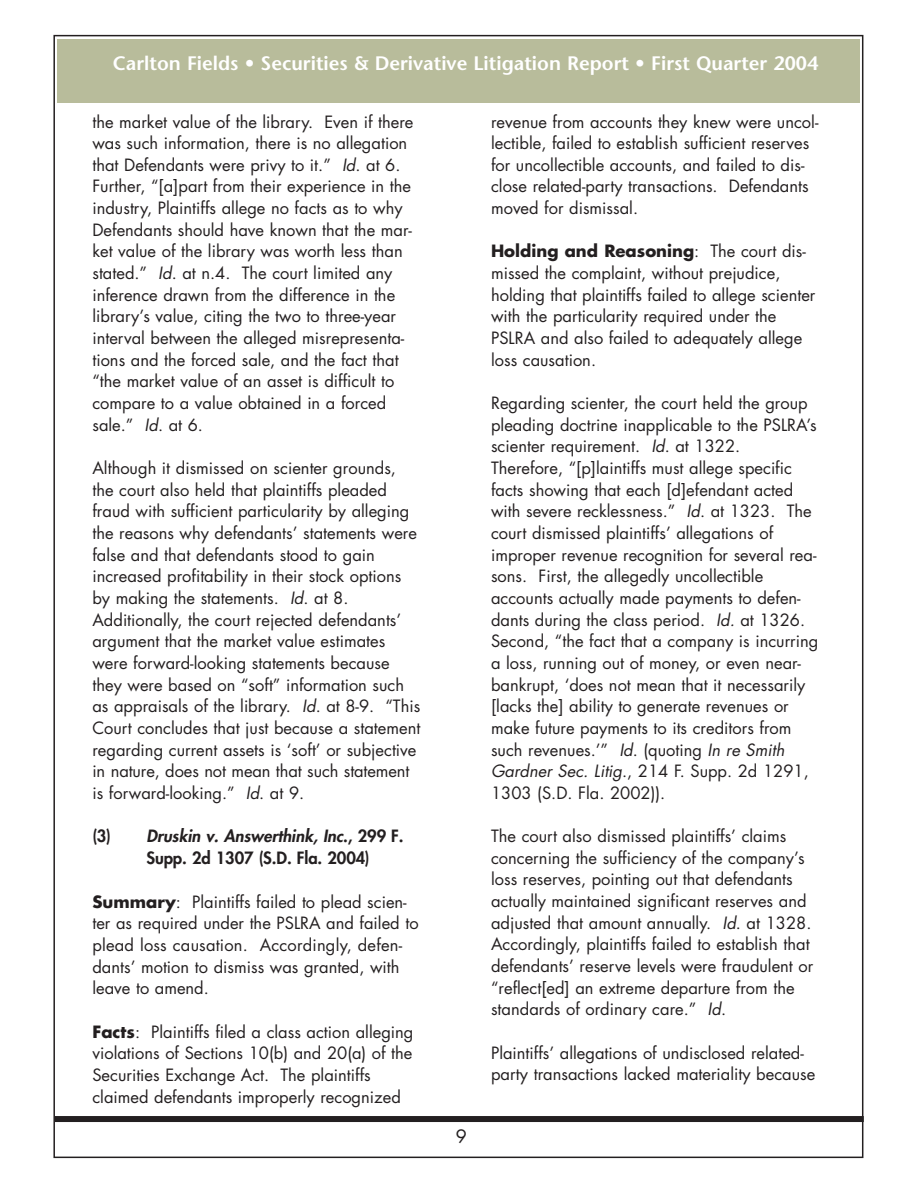
<style>
.page{position:relative;width:918px;height:1188px;background:#fff}
.page>*{position:absolute;margin:0;border:0;box-sizing:border-box;transform-origin:0 0}
.t1{font:600 19.5px "Stone Sans";color:#fff}
.t2{font:18px "Futura";color:#231f20}
.t3{font:16.5px/21.6px "Futura";color:#231f20}
.t4{font:800 16.5px/21.9px "Futura";letter-spacing:-.005em;color:#231f20}
.s1{font-style:italic}
.s2{font-weight:700}
</style>
<div class="page">
<div style="left:55px;top:1116px;width:809px;height:6px;background:#231f20"></div>
<div style="left:57px;top:39px;width:802px;height:63px;background:#b8bc9b"></div>
<p class="t1" style="left:113px;top:55px;width:707px">Carlton Fields • Securities &amp; Derivative Litigation Report • First Quarter 2004</p>
<p class="t3" style="left:92px;top:112px;width:323px">the market value of the library. Even if there was such information, there is no allegation that Defendants were privy to it.” <span class="s1">Id</span>. at 6.<br>Further, “[a]part from their experience in the industry, Plaintiffs allege no facts as to why Defendants should have known that the mar&shy;ket value of the library was worth less than stated.” <span class="s1">Id</span>. at n.4. The court limited any inference drawn from the difference in the library’s value, citing the two to three-year interval between the alleged misrepresenta&shy;tions and the forced sale, and the fact that “the market value of an asset is difficult to compare to a value obtained in a forced sale.” <span class="s1">Id</span>. at 6.</p>
<p class="t3" style="left:92px;top:459px;width:329px">Although it dismissed on scienter grounds, the court also held that plaintiffs pleaded fraud with sufficient particularity by alleging the reasons why defendants’ statements were false and that defendants stood to gain increased profitability in their stock options by making the statements. <span class="s1">Id</span>. at 8.<br>Additionally, the court rejected defendants’ argument that the market value estimates were forward-looking statements because they were based on “soft” information such as appraisals of the library. <span class="s1">Id</span>. at 8-9. “This Court concludes that just because a statement regarding current assets is ‘soft’ or subjective in nature, does not mean that such statement is forward-looking.” <span class="s1">Id</span>. at 9.</p>
<p class="t4" style="left:146px;top:827px;width:259px;text-indent:-54px">(3) <span class="s1">Druskin v. Answerthink, Inc</span>., 299 F.<br>Supp. 2d 1307 (S.D. Fla. 2004)</p>
<p class="t3" style="left:92px;top:892px;width:328px"><span class="s2">Summary</span>: Plaintiffs failed to plead scien&shy;ter as required under the PSLRA and failed to plead loss causation. Accordingly, defen&shy;dants’ motion to dismiss was granted, with leave to amend.</p>
<p class="t3" style="left:92px;top:1022px;width:323px"><span class="s2">Facts</span>: Plaintiffs filed a class action alleging violations of Sections 10(b) and 20(a) of the Securities Exchange Act. The plaintiffs claimed defendants improperly recognized</p>
<p class="t3" style="left:491px;top:112px;width:329px">revenue from accounts they knew were uncol&shy;lectible, failed to establish sufficient reserves for uncollectible accounts, and failed to dis&shy;close related-party transactions. Defendants moved for dismissal.</p>
<p class="t3" style="left:491px;top:242px;width:326px"><span class="s2">Holding and Reasoning</span>: The court dis&shy;missed the complaint, without prejudice, holding that plaintiffs failed to allege scienter with the particularity required under the PSLRA and also failed to adequately allege loss causation.</p>
<p class="t3" style="left:491px;top:394px;width:329px">Regarding scienter, the court held the group pleading doctrine inapplicable to the PSLRA’s scienter requirement. <span class="s1">Id</span>. at 1322.<br>Therefore, “[p]laintiffs must allege specific facts showing that each [d]efendant acted with severe recklessness.” <span class="s1">Id</span>. at 1323. The court dismissed plaintiffs’ allegations of improper revenue recognition for several rea&shy;sons. First, the allegedly uncollectible accounts actually made payments to defen&shy;dants during the class period. <span class="s1">Id.</span> at 1326.<br>Second, “the fact that a company is incurring a loss, running out of money, or even near&shy;bankrupt, ‘does not mean that it necessarily [lacks the] ability to generate revenues or make future payments to its creditors from such revenues.’” <span class="s1">Id</span>. (quoting <span class="s1">In re Smith Gardner Sec. Litig</span>., 214 F. Supp. 2d 1291, 1303 (S.D. Fla. 2002)).</p>
<p class="t3" style="left:491px;top:827px;width:324px">The court also dismissed plaintiffs’ claims concerning the sufficiency of the company’s loss reserves, pointing out that defendants actually maintained significant reserves and adjusted that amount annually. <span class="s1">Id</span>. at 1328.<br>Accordingly, plaintiffs failed to establish that defendants’ reserve levels were fraudulent or “reflect[ed] an extreme departure from the standards of ordinary care.” <span class="s1">Id</span>.</p>
<p class="t3" style="left:491px;top:1043px;width:326px">Plaintiffs’ allegations of undisclosed related&shy;party transactions lacked materiality because</p>
<p class="t2" style="left:456px;top:1128px;width:13px">9</p>
</div>
